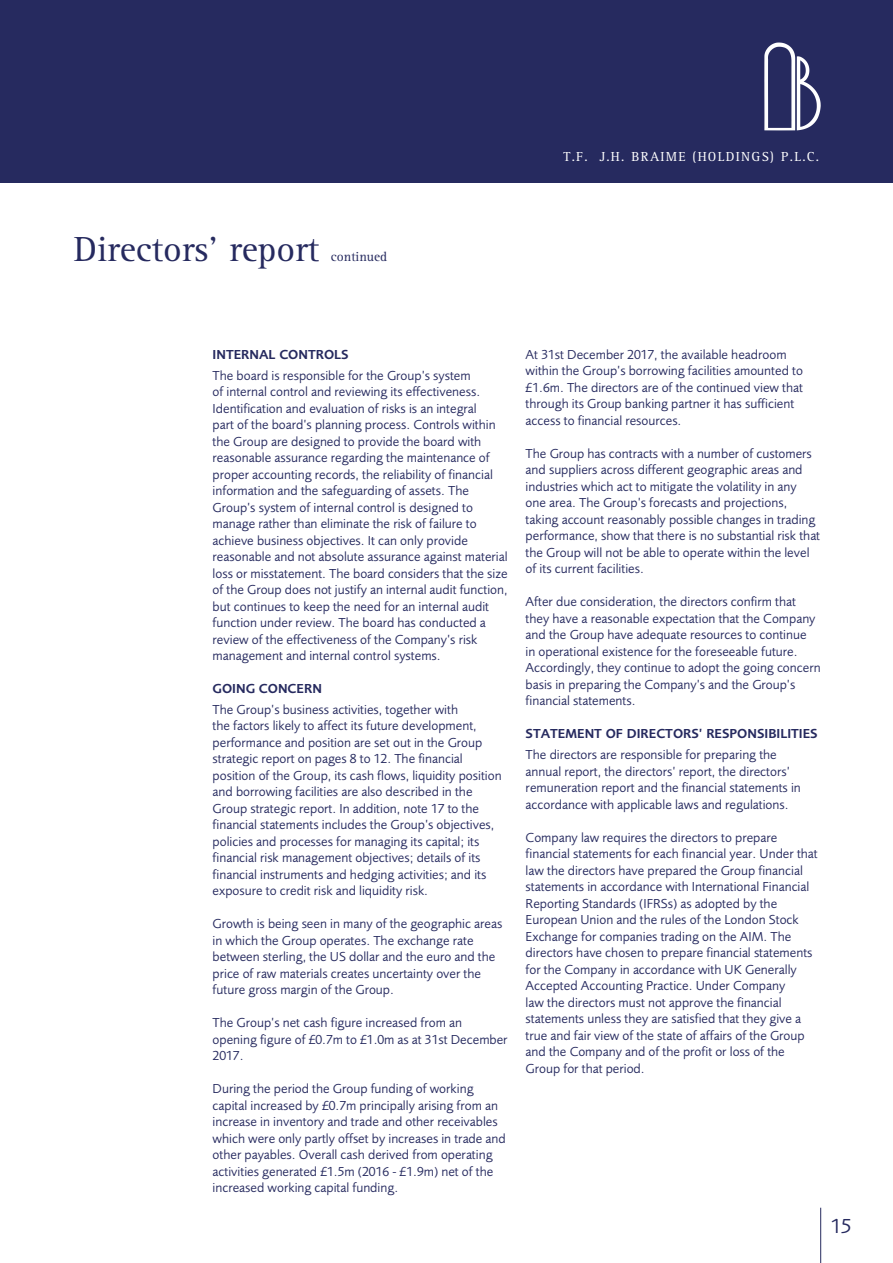
<style>
.page{position:relative;width:893px;height:1263px;background:#fff}
.page>*{position:absolute;margin:0;border:0;box-sizing:border-box;transform-origin:0 0}
.t1{font:36px "Rotis Serif";color:#262a5f}
.t2{font:21px "Foundry Sans";color:#262a5f}
.t3{font:13.5px/16.5px "Foundry Sans";color:#262a5f}
.t4{font:600 13.5px "Foundry Sans";color:#262a5f}
.t5{font:13.5px "Rotis Serif";letter-spacing:.095em;color:#fff}
.t6{font:13.5px "Rotis Serif";color:#262a5f}
</style>
<div class="page">
<div style="left:0;top:0;width:893px;height:183px;background:#262a5f"></div>
<hr style="left:820px;top:1208px;width:1px;height:55px;background:#262a5f">
<svg style="left:764px;top:43px;width:57px;height:87px"></svg>
<h1 class="t1" style="left:74px;top:228px;width:247px">Directors’ report</h1>
<p class="t6" style="left:331px;top:249px;width:58px">continued</p>
<p class="t5" style="left:563px;top:149px;width:257px">T.F. J.H. BRAIME (HOLDINGS) P.L.C.</p>
<p class="t4" style="left:213px;top:347px;width:138px">INTERNAL CONTROLS</p>
<p class="t3" style="left:213px;top:367px;width:297px">The board is responsible for the Group’s system<br>of internal control and reviewing its effectiveness.<br>Identification and evaluation of risks is an integral<br>part of the board’s planning process. Controls within the Group are designed to provide the board with reasonable assurance regarding the maintenance of proper accounting records, the reliability of financial information and the safeguarding of assets. The Group’s system of internal control is designed to manage rather than eliminate the risk of failure to achieve business objectives. It can only provide reasonable and not absolute assurance against material loss or misstatement. The board considers that the size of the Group does not justify an internal audit function, but continues to keep the need for an internal audit function under review. The board has conducted a review of the effectiveness of the Company’s risk management and internal control systems.</p>
<p class="t4" style="left:213px;top:681px;width:111px">GOING CONCERN</p>
<p class="t3" style="left:213px;top:701px;width:291px">The Group’s business activities, together with<br>the factors likely to affect its future development, performance and position are set out in the Group strategic report on pages 8 to 12. The financial position of the Group, its cash flows, liquidity position and borrowing facilities are also described in the Group strategic report. In addition, note 17 to the financial statements includes the Group’s objectives, policies and processes for managing its capital; its financial risk management objectives; details of its financial instruments and hedging activities; and its exposure to credit risk and liquidity risk.</p>
<p class="t3" style="left:213px;top:915px;width:291px">Growth is being seen in many of the geographic areas in which the Group operates. The exchange rate between sterling, the US dollar and the euro and the price of raw materials creates uncertainty over the future gross margin of the Group.</p>
<p class="t3" style="left:213px;top:1014px;width:297px">The Group’s net cash figure increased from an opening figure of £0.7m to £1.0m as at 31st December<br>2017.</p>
<p class="t3" style="left:213px;top:1080px;width:295px">During the period the Group funding of working capital increased by £0.7m principally arising from an increase in inventory and trade and other receivables which were only partly offset by increases in trade and other payables. Overall cash derived from operating activities generated £1.5m (2016 - £1.9m) net of the increased working capital funding.</p>
<p class="t3" style="left:526px;top:346px;width:279px">At 31st December 2017, the available headroom within the Group’s borrowing facilities amounted to £1.6m. The directors are of the continued view that through its Group banking partner it has sufficient access to financial resources.</p>
<p class="t3" style="left:526px;top:445px;width:296px">The Group has contracts with a number of customers and suppliers across different geographic areas and industries which act to mitigate the volatility in any one area. The Group’s forecasts and projections, taking account reasonably possible changes in trading performance, show that there is no substantial risk that the Group will not be able to operate within the level of its current facilities.</p>
<p class="t3" style="left:526px;top:593px;width:297px">After due consideration, the directors confirm that they have a reasonable expectation that the Company and the Group have adequate resources to continue<br>in operational existence for the foreseeable future.<br>Accordingly, they continue to adopt the going concern basis in preparing the Company’s and the Group’s financial statements.</p>
<p class="t4" style="left:526px;top:726px;width:294px">STATEMENT OF DIRECTORS’ RESPONSIBILITIES</p>
<p class="t3" style="left:526px;top:746px;width:277px">The directors are responsible for preparing the annual report, the directors’ report, the directors’ remuneration report and the financial statements in accordance with applicable laws and regulations.</p>
<p class="t3" style="left:526px;top:829px;width:294px">Company law requires the directors to prepare financial statements for each financial year. Under that law the directors have prepared the Group financial statements in accordance with International Financial Reporting Standards (IFRSs) as adopted by the European Union and the rules of the London Stock Exchange for companies trading on the AIM. The directors have chosen to prepare financial statements for the Company in accordance with UK Generally Accepted Accounting Practice. Under Company<br>law the directors must not approve the financial statements unless they are satisfied that they give a true and fair view of the state of affairs of the Group and the Company and of the profit or loss of the Group for that period.</p>
<h2 class="t2" style="left:831px;top:1213px;width:23px">15</h2>
</div>
